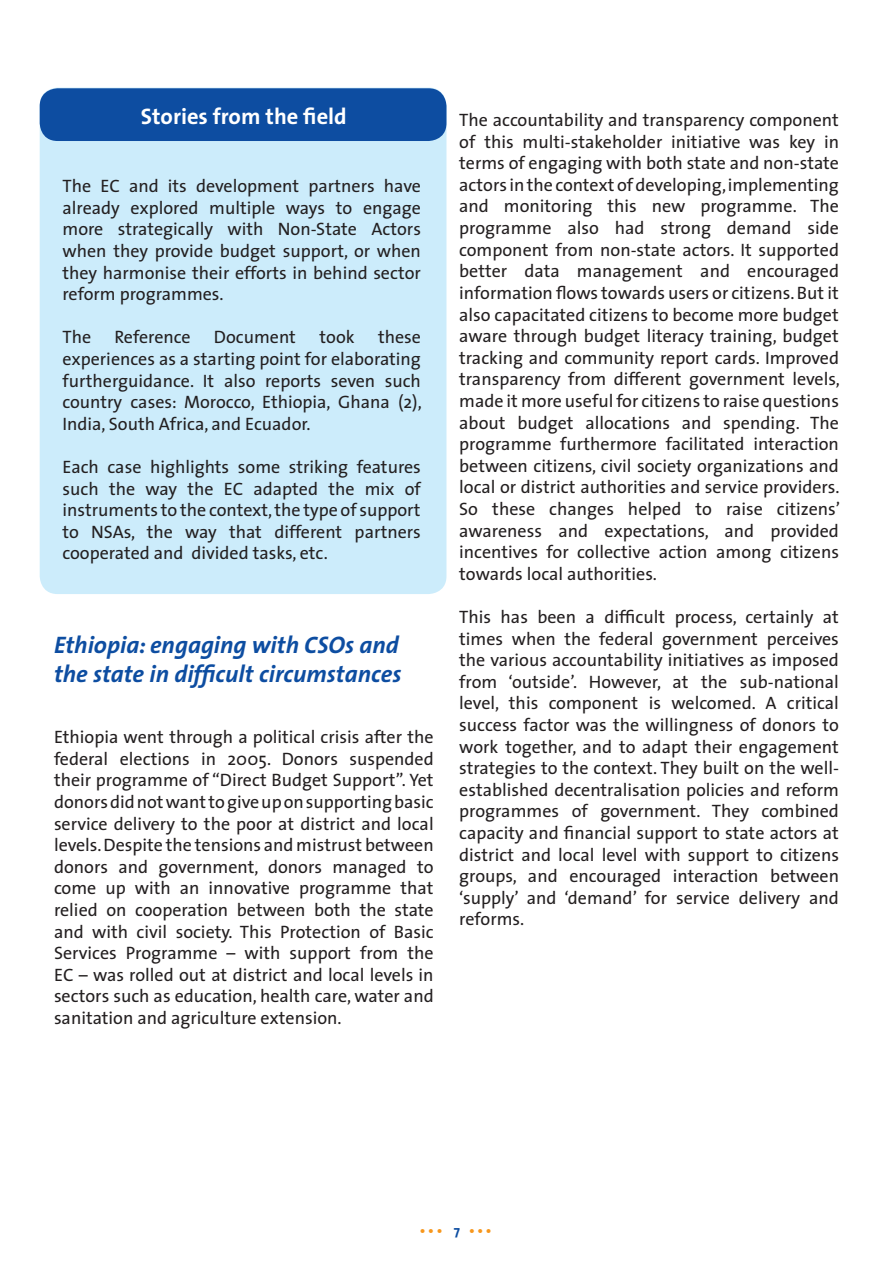
<style>
.page{position:relative;width:893px;height:1263px;background:#fff}
.page>*{position:absolute;margin:0;border:0;box-sizing:border-box;transform-origin:0 0}
.t1{font:italic 700 24px/28.8px "The Sans";color:#0d4da1}
.t2{font:700 22.5px "The Sans";color:#fff}
.t3{font:18px/21.6px "The Sans";color:#231f20;text-align:justify}
.t4{font:700 13.5px "The Sans";color:#f7971d}
.s1{color:#0d4da1}
</style>
<div class="page">
<div style="left:40px;top:88px;width:406px;height:506px;background:#ccecfb;border-radius:18px"></div>
<div style="left:40px;top:88px;width:406px;height:53px;background:#0d4da1;border-radius:18px"></div>
<p class="t2" style="left:141px;top:97px;width:207px">Stories from the field</p>
<p class="t3" style="left:63px;top:175px;width:360px">The EC and its development partners have already explored multiple ways to engage more strategically with Non-State Actors when they provide budget support, or when they harmonise their efforts in behind sector reform programmes.</p>
<p class="t3" style="left:63px;top:326px;width:30px">The</p>
<p class="t3" style="left:114px;top:326px;width:78px">Reference</p>
<p class="t3" style="left:214px;top:326px;width:84px">Document</p>
<p class="t3" style="left:320px;top:326px;width:37px">took</p>
<p class="t3" style="left:63px;top:326px;width:361px;text-indent:315px">these experiences as a starting point for elaborating furtherguidance. It also reports seven such country cases: Morocco, Ethiopia, Ghana (2), India, South Africa, and Ecuador.</p>
<p class="t3" style="left:63px;top:456px;width:360px">Each case highlights some striking features such the way the EC adapted the mix of instruments to the context, the type of support to NSAs, the way that different partners cooperated and divided tasks, etc.</p>
<h1 class="t1" style="left:54px;top:630px;width:349px">Ethiopia: engaging with CSOs and the state in difficult circumstances</h1>
<p class="t3" style="left:54px;top:726px;width:381px">Ethiopia went through a political crisis after the federal elections in 2005. Donors suspended their programme of “Direct Budget Support”. Yet donors did not want to give up on supporting basic service delivery to the poor at district and local levels. Despite the tensions and mistrust between donors and government, donors managed to come up with an innovative programme that relied on cooperation between both the state and with civil society. This Protection of Basic Services Programme – with support from the EC – was rolled out at district and local levels in sectors such as education, health care, water and sanitation and agriculture extension.</p>
<p class="t3" style="left:459px;top:109px;width:382px">The accountability and transparency component of this multi-stakeholder initiative was key in terms of engaging with both state and non-state actors in the context of developing, implementing and monitoring this new programme. The programme also had strong demand side component from non-state actors. It supported better data management and encouraged information flows towards users or citizens. But it also capacitated citizens to become more budget aware through budget literacy training, budget tracking and community report cards. Improved transparency from different government levels, made it more useful for citizens to raise questions about budget allocations and spending. The programme furthermore facilitated interaction between citizens, civil society organizations and local or district authorities and service providers.<br>So these changes helped to raise citizens’ awareness and expectations, and provided incentives for collective action among citizens towards local authorities.</p>
<p class="t3" style="left:459px;top:605px;width:381px">This has been a difficult process, certainly at times when the federal government perceives the various accountability initiatives as imposed from ‘outside’. However, at the sub-national level, this component is welcomed. A critical success factor was the willingness of donors to work together, and to adapt their engagement strategies to the context. They built on the well&shy;established decentralisation policies and reform programmes of government. They combined capacity and financial support to state actors at district and local level with support to citizens groups, and encouraged interaction between ‘supply’ and ‘demand’ for service delivery and reforms.</p>
<p class="t4" style="left:420px;top:1219px;width:74px">••• <span class="s1">7</span> •••</p>
</div>
